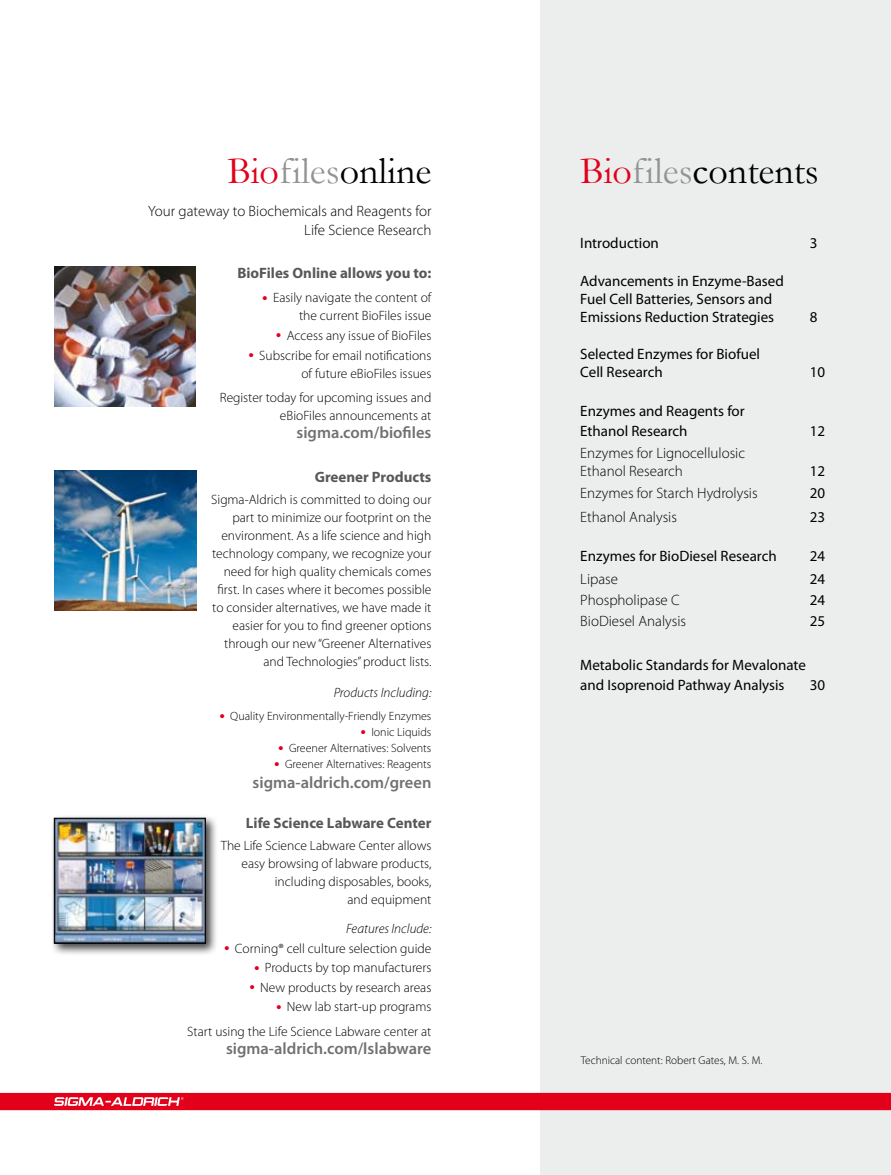
<style>
.page{position:relative;width:891px;height:1175px;background:#fff}
.page>*{position:absolute;margin:0;border:0;box-sizing:border-box;transform-origin:0 0}
.t1{font:38.1px "Garamond";color:#000}
.t2{font:600 16.5px "Myriad Pro";color:#707173}
.t3{font:15px/18px "Myriad Pro";color:#000}
.t4{font:300 15px/18px "Myriad Pro";color:#000}
.t5{font:700 15px "Myriad Pro";color:#58585a}
.t6{font:300 13.5px/18px "Myriad Pro";color:#000;text-align:right}
.t7{font:italic 300 13.5px "Myriad Pro";color:#000}
.t8{font:300 12px "Myriad Pro";color:#000}
.t9{font:300 11.25px "Myriad Pro";color:#000}
.s1{color:#e2001a}
.s2{color:#929395}
.s3{font-size:22.5px;color:#e2001a}
</style>
<div class="page">
<div style="left:540px;top:0;width:351px;height:1174px;background:#eceded"></div>
<svg style="left:0;top:1092px;width:891px;height:18px;background:#e4142c"></svg>
<img style="left:54px;top:267px;width:142px;height:140px">
<div style="left:50px;top:814px;width:168px;height:142px;background:#000;opacity:.75"></div>
<img style="left:56px;top:820px;width:148px;height:121px">
<div style="left:54px;top:818px;width:152px;height:125px;border:1px solid #000"></div>
<img style="left:54px;top:470px;width:143px;height:140px">
<h1 class="t1" style="left:227px;top:145px;width:206px"><span class="s1">Bio</span><span class="s2">files</span>online</h1>
<p class="t4" style="left:148px;top:201px;width:285px;line-height:19.5px;text-align:right">Your gateway to Biochemicals and Reagents for<br>Life Science Research</p>
<p class="t5" style="left:237px;top:263px;width:196px">BioFiles Online allows you to:</p>
<p class="t6" style="left:262px;top:289px;width:171px"><span class="s3">•</span> Easily navigate the content of the current BioFiles issue</p>
<p class="t6" style="left:276px;top:326px;width:157px"><span class="s3">•</span> Access any issue of BioFiles</p>
<p class="t6" style="left:248px;top:346px;width:184px"><span class="s3">•</span> Subscribe for email notifications of future eBioFiles issues</p>
<p class="t6" style="left:220px;top:389px;width:213px">Register today for upcoming issues and eBioFiles announcements at</p>
<p class="t2" style="left:297px;top:422px;width:136px">sigma.com/biofiles</p>
<p class="t5" style="left:315px;top:467px;width:118px">Greener Products</p>
<p class="t6" style="left:211px;top:490px;width:222px">Sigma-Aldrich is committed to doing our part to minimize our footprint on the environment. As a life science and high technology company, we recognize your need for high quality chemicals comes first. In cases where it becomes possible to consider alternatives, we have made it easier for you to find greener options through our new “Greener Alternatives and Technologies” product lists.</p>
<p class="t7" style="left:334px;top:685px;width:99px">Products Including:</p>
<p class="t8" style="left:220px;top:709px;width:213px"><span class="s3">•</span> Quality Environmentally-Friendly Enzymes</p>
<p class="t8" style="left:361px;top:725px;width:72px"><span class="s3">•</span> Ionic Liquids</p>
<p class="t8" style="left:278px;top:741px;width:155px"><span class="s3">•</span> Greener Alternatives: Solvents</p>
<p class="t8" style="left:274px;top:757px;width:159px"><span class="s3">•</span> Greener Alternatives: Reagents</p>
<p class="t2" style="left:253px;top:771px;width:180px">sigma-aldrich.com/green</p>
<p class="t5" style="left:246px;top:812px;width:187px">Life Science Labware Center</p>
<p class="t6" style="left:221px;top:836px;width:212px">The Life Science Labware Center allows easy browsing of labware products, including disposables, books,<br>and equipment</p>
<p class="t7" style="left:346px;top:920px;width:87px">Features Include:</p>
<p class="t6" style="left:224px;top:939px;width:209px"><span class="s3">•</span> Corning® cell culture selection guide</p>
<p class="t6" style="left:254px;top:958px;width:179px"><span class="s3">•</span> Products by top manufacturers</p>
<p class="t6" style="left:249px;top:978px;width:184px"><span class="s3">•</span> New products by research areas</p>
<p class="t6" style="left:187px;top:994px;width:246px;line-height:24.8px"><span class="s3">•</span> New lab start-up programs<br>Start using the Life Science Labware center at</p>
<p class="t2" style="left:226px;top:1038px;width:207px">sigma-aldrich.com/lslabware</p>
<h1 class="t1" style="left:580px;top:145px;width:240px"><span class="s1">Bio</span><span class="s2">files</span>contents</h1>
<p class="t3" style="left:580px;top:234px;width:80px">Introduction</p>
<p class="t3" style="left:810px;top:234px;width:9px">3</p>
<p class="t3" style="left:580px;top:271px;width:205px">Advancements in Enzyme-Based<br>Fuel Cell Batteries, Sensors and<br>Emissions Reduction Strategies</p>
<p class="t3" style="left:810px;top:307px;width:9px">8</p>
<p class="t3" style="left:580px;top:345px;width:181px">Selected Enzymes for Biofuel<br>Cell Research</p>
<p class="t3" style="left:580px;top:401px;width:166px;line-height:19.5px">Enzymes and Reagents for<br>Ethanol Research</p>
<p class="t4" style="left:580px;top:444px;width:166px">Enzymes for Lignocellulosic<br>Ethanol Research</p>
<p class="t3" style="left:810px;top:363px;width:17px">10</p>
<p class="t3" style="left:810px;top:421px;width:17px">12</p>
<p class="t3" style="left:810px;top:462px;width:17px">12</p>
<p class="t4" style="left:580px;top:484px;width:179px">Enzymes for Starch Hydrolysis</p>
<p class="t3" style="left:810px;top:484px;width:17px">20</p>
<p class="t4" style="left:580px;top:508px;width:98px">Ethanol Analysis</p>
<p class="t3" style="left:810px;top:508px;width:17px">23</p>
<p class="t3" style="left:580px;top:547px;width:198px">Enzymes for BioDiesel Research</p>
<p class="t3" style="left:810px;top:547px;width:17px">24</p>
<p class="t4" style="left:580px;top:570px;width:39px">Lipase</p>
<p class="t3" style="left:810px;top:570px;width:17px">24</p>
<p class="t4" style="left:580px;top:591px;width:101px">Phospholipase C</p>
<p class="t3" style="left:810px;top:591px;width:17px">24</p>
<p class="t4" style="left:580px;top:612px;width:107px">BioDiesel Analysis</p>
<p class="t3" style="left:810px;top:611px;width:17px">25</p>
<p class="t3" style="left:580px;top:655px;width:227px;line-height:19.5px">Metabolic Standards for Mevalonate and Isoprenoid Pathway Analysis</p>
<p class="t3" style="left:810px;top:675px;width:17px">30</p>
<p class="t9" style="left:581px;top:1053px;width:183px">Technical content: Robert Gates, M. S. M.</p>
</div>
